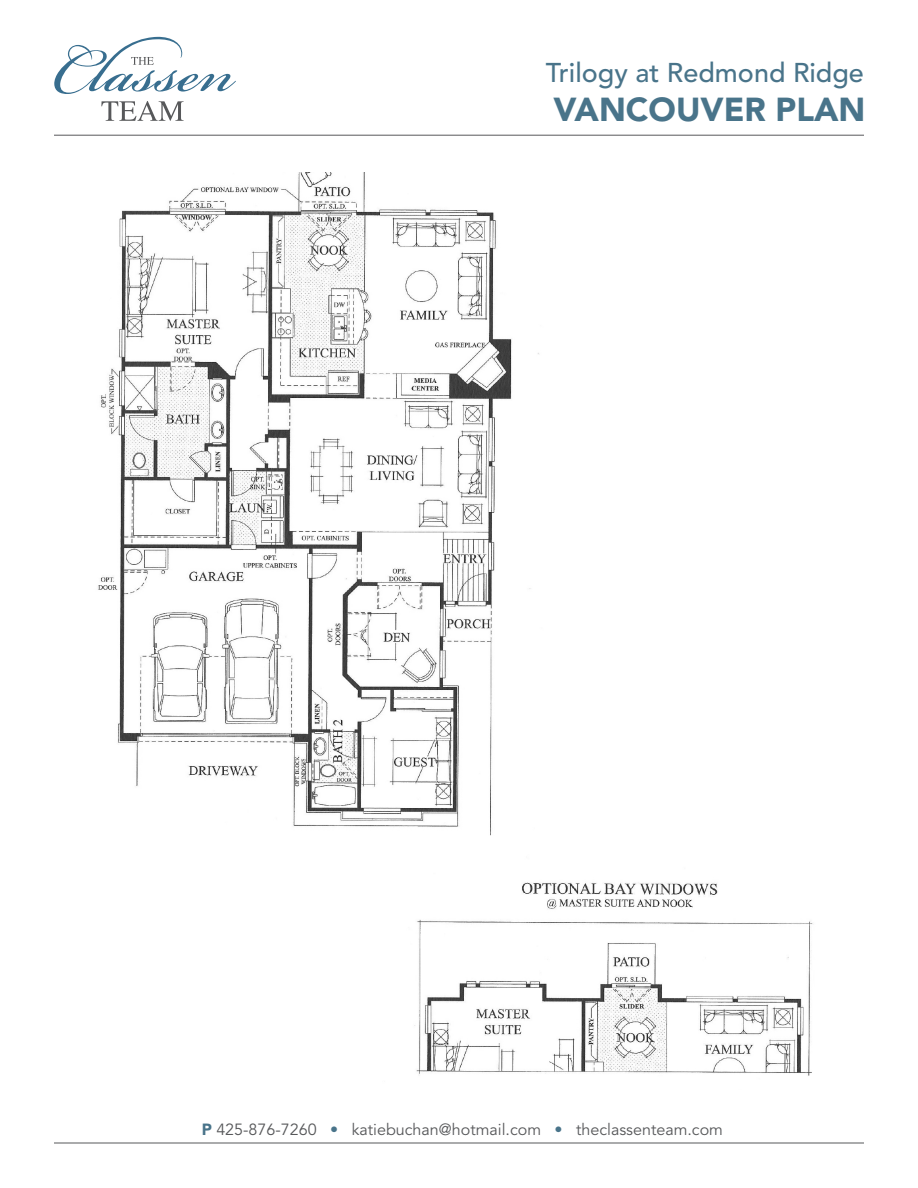
<style>
.page{position:relative;width:918px;height:1188px;background:#fff}
.page>*{position:absolute;margin:0;border:0;box-sizing:border-box;transform-origin:0 0}
.plan_name{font:900 33px "Avenir";color:#49748a}
.t1{font:500 27px "Avenir";color:#49748a}
.t2{font:16.2px "Avenir";color:#57585a}
.s1{font-weight:900;color:#49748a}
.s2{color:#49748a}
</style>
<div class="page">
<svg style="left:101px;top:101px;width:83px;height:20px"></svg>
<svg style="left:54px;top:36px;width:182px;height:58px"></svg>
<hr style="left:54px;top:135px;width:810px;height:1px;background:#57585a">
<hr style="left:54px;top:1143px;width:810px;height:1px;background:#57585a">
<img style="left:98px;top:172px;width:715px;height:904px">
<h2 class="t1" style="left:546px;top:57px;width:320px">Trilogy at Redmond Ridge</h2>
<p class="plan_name" style="left:553px;top:90px;width:314px">VANCOUVER PLAN</p>
<p class="t2" style="left:202px;top:1120px;width:523px"><span class="s1">P</span> 425-876-7260 <span class="s2">•</span> katiebuchan@hotmail.com <span class="s2">•</span> theclassenteam.com</p>
</div>
